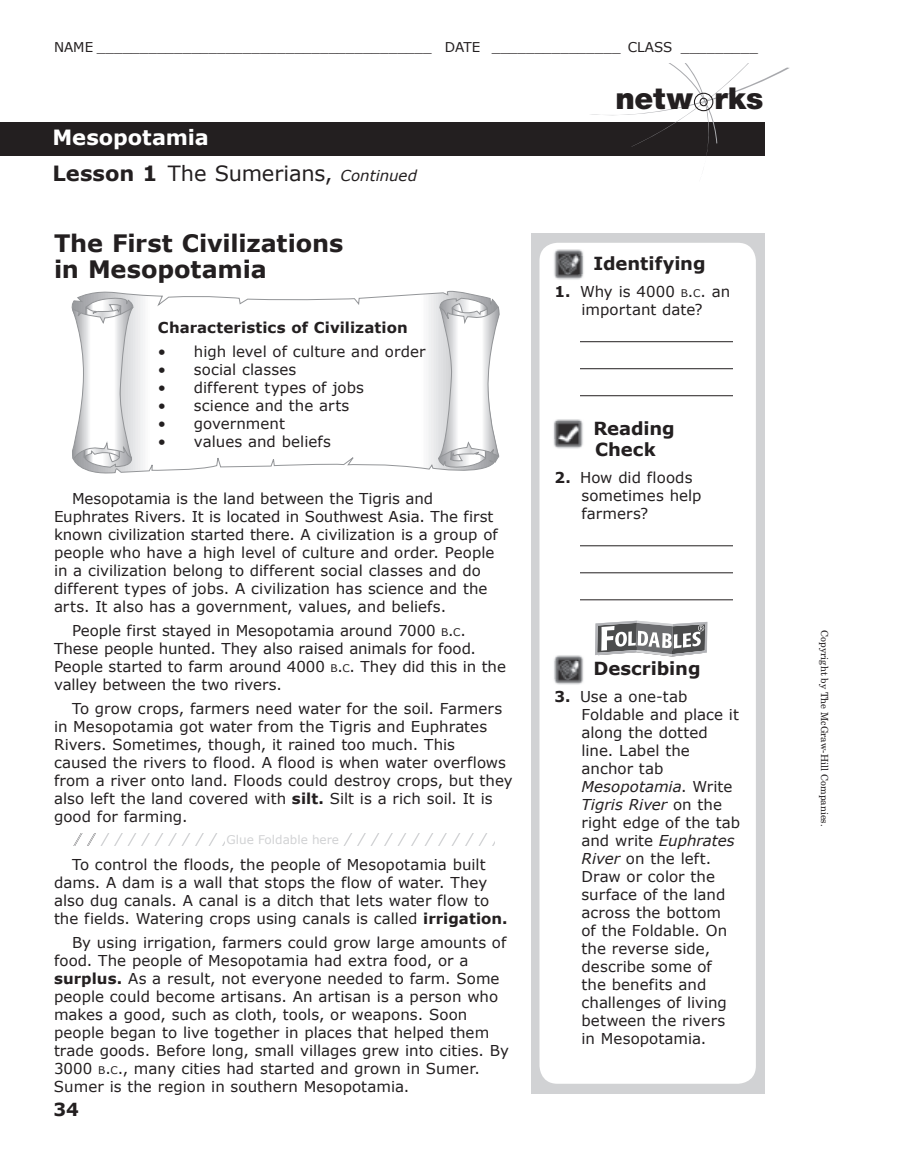
<style>
.page{position:relative;width:918px;height:1175px;background:#fff}
.page>*{position:absolute;margin:0;border:0;box-sizing:border-box;transform-origin:0 0}
.t1{font:900 30.15px "Helvetica Neue LT Std";color:#231f20}
.t2{font:700 24px/25.5px "Verdana";letter-spacing:-.005em;color:#231f20}
.t3{font:21px "Verdana";letter-spacing:-.01em;color:#231f20}
.t4{font:700 21px "Verdana";letter-spacing:-.005em;color:#fff}
.t5{font:700 18px/21px "Verdana";letter-spacing:-.005em;color:#231f20}
.t6{font:15px/18px "Verdana";color:#231f20}
.t7{font:700 15px "Verdana";letter-spacing:.005em;color:#231f20}
.t8{font:13.5px "Verdana";color:#231f20}
.t9{font:12px "Verdana";color:#d1d2d4}
.t10{font:9.75px "New Century Schlbk LT Std";color:#231f20}
.s1{font-weight:700}
.s2{font-style:italic;font-size:15px}
.s3{font-size:10.5px}
.s4{font-style:italic}
</style>
<div class="page">
<div style="left:0;top:122px;width:765px;height:33px;background:#231f20"></div>
<svg style="left:589px;top:63px;width:200px;height:93px"></svg>
<div style="left:531px;top:234px;width:234px;height:860px;background:#d1d2d4"></div>
<div style="left:540px;top:243px;width:216px;height:840px;background:#fff;border-radius:18px"></div>
<hr style="left:580px;top:341px;width:153px;height:1px;background:#231f20">
<hr style="left:580px;top:368px;width:153px;height:1px;background:#231f20">
<hr style="left:580px;top:395px;width:153px;height:1px;background:#231f20">
<hr style="left:580px;top:545px;width:153px;height:1px;background:#231f20">
<hr style="left:580px;top:572px;width:153px;height:1px;background:#231f20">
<hr style="left:580px;top:599px;width:153px;height:1px;background:#231f20">
<svg style="left:595px;top:620px;width:113px;height:37px"></svg>
<img style="left:554px;top:249px;width:30px;height:31px">
<img style="left:559px;top:256px;width:25px;height:18px">
<img style="left:553px;top:419px;width:30px;height:30px">
<img style="left:555px;top:421px;width:28px;height:18px">
<img style="left:554px;top:655px;width:30px;height:30px">
<img style="left:555px;top:661px;width:29px;height:18px">
<svg style="left:71px;top:290px;width:419px;height:184px"></svg>
<svg style="left:72px;top:297px;width:63px;height:171px"></svg>
<svg style="left:436px;top:298px;width:64px;height:176px"></svg>
<svg style="left:74px;top:833px;width:421px;height:12px"></svg>
<div style="left:225px;top:834px;width:116px;height:12px;background:#fff"></div>
<p class="t8" style="left:54px;top:39px;width:706px">NAME _______________________________________ DATE _______________ CLASS _________</p>
<p class="t4" style="left:52px;top:123px;width:158px">Mesopotamia</p>
<p class="t3" style="left:52px;top:159px;width:366px"><span class="s1">Lesson 1</span> The Sumerians, <span class="s2">Continued</span></p>
<p class="t2" style="left:54px;top:230px;width:291px">The First Civilizations in Mesopotamia</p>
<p class="t7" style="left:158px;top:317px;width:251px">Characteristics of Civilization</p>
<p class="t6" style="left:158px;top:342px;width:269px">• high level of culture and order</p>
<p class="t6" style="left:158px;top:360px;width:140px">• social classes</p>
<p class="t6" style="left:158px;top:378px;width:208px">• different types of jobs</p>
<p class="t6" style="left:158px;top:396px;width:193px">• science and the arts</p>
<p class="t6" style="left:158px;top:414px;width:129px">• government</p>
<p class="t6" style="left:158px;top:432px;width:175px">• values and beliefs</p>
<p class="t6" style="left:54px;top:489px;width:445px;text-indent:18px">Mesopotamia is the land between the Tigris and Euphrates Rivers. It is located in Southwest Asia. The first known civilization started there. A civilization is a group of people who have a high level of culture and order. People in a civilization belong to different social classes and do different types of jobs. A civilization has science and the arts. It also has a government, values, and beliefs.</p>
<p class="t6" style="left:54px;top:621px;width:453px;text-indent:18px">People first stayed in Mesopotamia around 7000 <span class="s3">B</span>.<span class="s3">C</span>.<br>These people hunted. They also raised animals for food.<br>People started to farm around 4000 <span class="s3">B</span>.<span class="s3">C</span>. They did this in the valley between the two rivers.</p>
<p class="t6" style="left:54px;top:699px;width:460px;text-indent:18px">To grow crops, farmers need water for the soil. Farmers in Mesopotamia got water from the Tigris and Euphrates Rivers. Sometimes, though, it rained too much. This<br>caused the rivers to flood. A flood is when water overflows from a river onto land. Floods could destroy crops, but they also left the land covered with <span class="s1">silt.</span> Silt is a rich soil. It is good for farming.</p>
<p class="t9" style="left:226px;top:832px;width:114px">Glue Foldable here</p>
<p class="t6" style="left:54px;top:855px;width:455px;text-indent:18px">To control the floods, the people of Mesopotamia built dams. A dam is a wall that stops the flow of water. They also dug canals. A canal is a ditch that lets water flow to the fields. Watering crops using canals is called <span class="s1">irrigation.</span></p>
<p class="t6" style="left:54px;top:933px;width:457px;text-indent:18px">By using irrigation, farmers could grow large amounts of food. The people of Mesopotamia had extra food, or a <span class="s1">surplus.</span> As a result, not everyone needed to farm. Some people could become artisans. An artisan is a person who makes a good, such as cloth, tools, or weapons. Soon people began to live together in places that helped them trade goods. Before long, small villages grew into cities. By 3000 <span class="s3">B</span>.<span class="s3">C</span>., many cities had started and grown in Sumer.<br>Sumer is the region in southern Mesopotamia.</p>
<p class="t5" style="left:54px;top:1098px;width:27px">34</p>
<p class="t1" style="left:615px;top:88px;width:150px">netw rks</p>
<p class="t5" style="left:594px;top:252px;width:114px">Identifying</p>
<p class="t6" style="left:555px;top:282px;width:177px;text-align:center"><span class="s1">1.</span> Why is 4000 <span class="s3">B</span>.<span class="s3">C</span>. an important date?</p>
<p class="t5" style="left:594px;top:417px;width:83px">Reading<br>Check</p>
<p class="t6" style="left:582px;top:468px;width:122px;text-indent:-27px"><span class="s1">2.</span> How did floods sometimes help farmers?</p>
<p class="t5" style="left:594px;top:657px;width:109px">Describing</p>
<p class="t6" style="left:582px;top:687px;width:160px;text-indent:-27px"><span class="s1">3.</span> Use a one-tab<br>Foldable and place it along the dotted line. Label the anchor tab<br><span class="s4">Mesopotamia</span>. Write<br><span class="s4">Tigris River</span> on the right edge of the tab and write <span class="s4">Euphrates<br>River</span> on the left.<br>Draw or color the surface of the land across the bottom<br>of the Foldable. On the reverse side, describe some of<br>the benefits and challenges of living between the rivers in Mesopotamia.</p>
<p class="t10" style="left:828px;top:630px;width:198px;rotate:90deg">Copyright by The McGraw-Hill Companies.</p>
</div>
